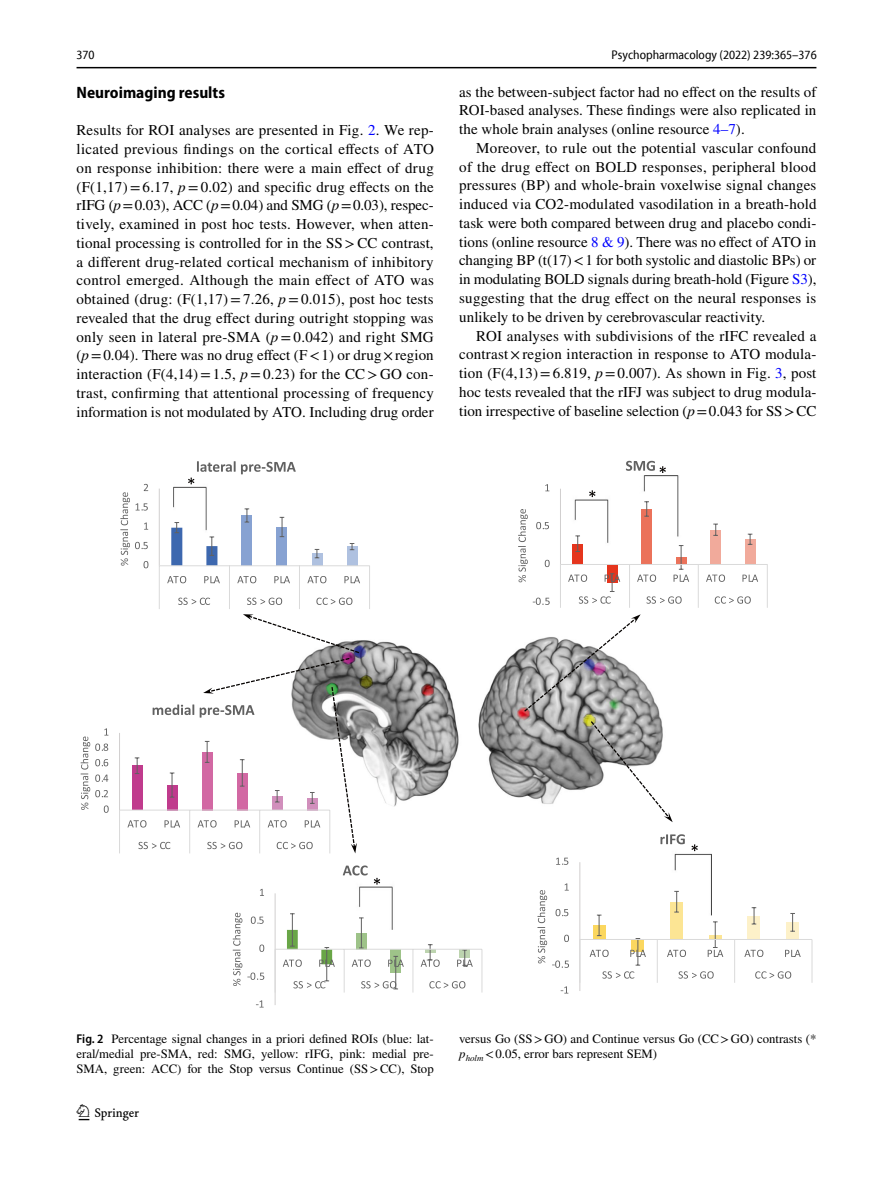
<style>
.page{position:relative;width:893px;height:1187px;background:#fff}
.page>*{position:absolute;margin:0;border:0;box-sizing:border-box;transform-origin:0 0}
.t1{font:22.5px "Springnew Regular 2";color:#000}
.t2{font:700 semi-condensed 16.5px "Myriad Pro";color:#000}
.t3{font:15px/18.8px "STIX";color:#000;text-align:justify}
.t4{font:12.75px/15px "STIX";color:#000;text-align:justify}
.t5{font:semi-condensed 12.75px "Myriad Pro Unic";color:#000}
.s1{color:#00f}
.s2{font-style:italic}
.s3{font-family:"Myriad Pro";font-weight:600;font-stretch:semi-condensed}
</style>
<div class="page">
<hr style="left:77px;top:67px;width:739px;height:1px;background:#000">
<img style="left:189px;top:475px;width:523px;height:454px">
<svg style="left:589px;top:490px;width:6px;height:7px"></svg>
<svg style="left:374px;top:877px;width:6px;height:7px"></svg>
<div style="left:356px;top:932px;width:11px;height:17px;background:#9ec389"></div>
<div style="left:390px;top:949px;width:11px;height:23px;background:#9ec389"></div>
<svg style="left:359px;top:917px;width:5px;height:31px"></svg>
<hr style="left:275px;top:893px;width:1px;height:112px;background:#d1cfcf">
<hr style="left:275px;top:948px;width:207px;height:1px;background:#dadada">
<svg style="left:275px;top:949px;width:1px;height:43px"></svg>
<svg style="left:344px;top:949px;width:1px;height:43px"></svg>
<svg style="left:413px;top:949px;width:1px;height:43px"></svg>
<svg style="left:482px;top:949px;width:1px;height:43px"></svg>
<svg style="left:256px;top:1000px;width:8px;height:7px"></svg>
<svg style="left:260px;top:888px;width:4px;height:7px"></svg>
<svg style="left:421px;top:944px;width:19px;height:22px"></svg>
<svg style="left:457px;top:949px;width:16px;height:17px"></svg>
<svg style="left:283px;top:913px;width:52px;height:75px"></svg>
<svg style="left:352px;top:955px;width:52px;height:34px"></svg>
<svg style="left:429px;top:981px;width:36px;height:7px"></svg>
<svg style="left:233px;top:912px;width:31px;height:73px"></svg>
<svg style="left:343px;top:865px;width:25px;height:10px"></svg>
<svg style="left:691px;top:844px;width:7px;height:7px"></svg>
<hr style="left:159px;top:565px;width:211px;height:1px;background:#dadada">
<svg style="left:369px;top:565px;width:1px;height:44px"></svg>
<svg style="left:81px;top:728px;width:28px;height:84px"></svg>
<svg style="left:119px;top:461px;width:241px;height:392px"></svg>
<div style="left:572px;top:543px;width:11px;height:21px;background:#e5351d"></div>
<div style="left:607px;top:564px;width:11px;height:18px;background:#e5351d"></div>
<div style="left:641px;top:509px;width:11px;height:55px;background:#eb725a"></div>
<div style="left:710px;top:529px;width:11px;height:35px;background:#f1aa9b"></div>
<div style="left:745px;top:539px;width:10px;height:25px;background:#f1aa9b"></div>
<svg style="left:575px;top:535px;width:5px;height:17px"></svg>
<svg style="left:644px;top:501px;width:5px;height:16px"></svg>
<svg style="left:713px;top:523px;width:5px;height:13px"></svg>
<svg style="left:748px;top:533px;width:4px;height:12px"></svg>
<hr style="left:560px;top:488px;width:1px;height:114px;background:#d1cfcf">
<hr style="left:560px;top:564px;width:207px;height:1px;background:#dadada">
<svg style="left:629px;top:565px;width:1px;height:42px"></svg>
<svg style="left:698px;top:565px;width:1px;height:42px"></svg>
<svg style="left:767px;top:564px;width:1px;height:43px"></svg>
<svg style="left:533px;top:597px;width:17px;height:8px"></svg>
<svg style="left:545px;top:559px;width:5px;height:8px"></svg>
<svg style="left:536px;top:522px;width:13px;height:7px"></svg>
<svg style="left:545px;top:484px;width:4px;height:7px"></svg>
<svg style="left:637px;top:574px;width:19px;height:8px"></svg>
<svg style="left:673px;top:545px;width:16px;height:36px"></svg>
<svg style="left:706px;top:574px;width:19px;height:8px"></svg>
<svg style="left:742px;top:574px;width:16px;height:7px"></svg>
<svg style="left:568px;top:573px;width:52px;height:30px"></svg>
<svg style="left:646px;top:596px;width:36px;height:7px"></svg>
<svg style="left:715px;top:596px;width:36px;height:7px"></svg>
<svg style="left:518px;top:509px;width:10px;height:73px"></svg>
<svg style="left:626px;top:461px;width:40px;height:12px"></svg>
<svg style="left:524px;top:614px;width:117px;height:97px"></svg>
<div style="left:593px;top:925px;width:12px;height:14px;background:#fbd75f"></div>
<div style="left:670px;top:901px;width:13px;height:38px;background:#fce594"></div>
<div style="left:748px;top:915px;width:12px;height:24px;background:#fdf1c9"></div>
<div style="left:787px;top:922px;width:12px;height:17px;background:#fdf1c9"></div>
<svg style="left:597px;top:914px;width:4px;height:22px"></svg>
<svg style="left:674px;top:890px;width:5px;height:22px"></svg>
<svg style="left:752px;top:907px;width:4px;height:17px"></svg>
<svg style="left:790px;top:913px;width:5px;height:18px"></svg>
<hr style="left:579px;top:862px;width:1px;height:128px;background:#d1cfcf">
<hr style="left:580px;top:939px;width:232px;height:1px;background:#dadada">
<svg style="left:579px;top:939px;width:1px;height:43px"></svg>
<svg style="left:657px;top:940px;width:1px;height:42px"></svg>
<svg style="left:734px;top:940px;width:1px;height:42px"></svg>
<svg style="left:812px;top:939px;width:1px;height:43px"></svg>
<svg style="left:561px;top:986px;width:7px;height:7px"></svg>
<svg style="left:556px;top:857px;width:12px;height:7px"></svg>
<svg style="left:590px;top:949px;width:19px;height:7px"></svg>
<svg style="left:630px;top:938px;width:16px;height:27px"></svg>
<svg style="left:667px;top:949px;width:19px;height:7px"></svg>
<svg style="left:708px;top:921px;width:15px;height:35px"></svg>
<svg style="left:744px;top:949px;width:19px;height:7px"></svg>
<svg style="left:785px;top:949px;width:16px;height:7px"></svg>
<svg style="left:602px;top:971px;width:32px;height:7px"></svg>
<svg style="left:678px;top:971px;width:36px;height:7px"></svg>
<svg style="left:755px;top:971px;width:36px;height:7px"></svg>
<svg style="left:537px;top:883px;width:32px;height:84px"></svg>
<svg style="left:660px;top:834px;width:25px;height:10px"></svg>
<svg style="left:591px;top:721px;width:82px;height:101px"></svg>
<p class="t5" style="left:76px;top:50px;width:20px">370</p>
<p class="t5" style="left:612px;top:50px;width:207px">Psychopharmacology (2022) 239:365–376</p>
<p class="t2" style="left:77px;top:83px;width:150px">Neuroimaging results</p>
<p class="t3" style="left:77px;top:122px;width:359px">Results for ROI analyses are presented in Fig. <span class="s1">2</span>. We rep&shy;licated previous findings on the cortical effects of ATO on response inhibition: there were a main effect of drug (F(1,17)=6.17, <span class="s2">p</span>=0.02) and specific drug effects on the rIFG (<span class="s2">p</span>=0.03), ACC (<span class="s2">p</span>=0.04) and SMG (<span class="s2">p</span>=0.03), respec&shy;tively, examined in post hoc tests. However, when atten&shy;tional processing is controlled for in the SS&gt;CC contrast, a different drug-related cortical mechanism of inhibitory control emerged. Although the main effect of ATO was obtained (drug: (F(1,17)=7.26, <span class="s2">p</span>=0.015), post hoc tests revealed that the drug effect during outright stopping was only seen in lateral pre-SMA (<span class="s2">p</span>=0.042) and right SMG (<span class="s2">p</span>=0.04). There was no drug effect (F&lt;1) or drug×region interaction (F(4,14)=1.5, <span class="s2">p</span>=0.23) for the CC&gt; GO con&shy;trast, confirming that attentional processing of frequency information is not modulated by ATO. Including drug order</p>
<p class="t3" style="left:459px;top:83px;width:359px">as the between-subject factor had no effect on the results of ROI-based analyses. These findings were also replicated in the whole brain analyses (online resource <span class="s1">4–7</span>).</p>
<p class="t3" style="left:459px;top:139px;width:359px;text-indent:17px">Moreover, to rule out the potential vascular confound of the drug effect on BOLD responses, peripheral blood pressures (BP) and whole-brain voxelwise signal changes induced via CO2-modulated vasodilation in a breath-hold task were both compared between drug and placebo condi&shy;tions (online resource <span class="s1">8 &amp; 9</span>). There was no effect of ATO in changing BP (t(17)&lt;1 for both systolic and diastolic BPs) or in modulating BOLD signals during breath-hold (Figure <span class="s1">S3</span>), suggesting that the drug effect on the neural responses is unlikely to be driven by cerebrovascular reactivity.</p>
<p class="t3" style="left:459px;top:327px;width:359px;text-indent:17px">ROI analyses with subdivisions of the rIFC revealed a contrast×region interaction in response to ATO modula&shy;tion (F(4,13)=6.819, <span class="s2">p</span>=0.007). As shown in Fig. <span class="s1">3</span>, post hoc tests revealed that the rIFJ was subject to drug modula&shy;tion irrespective of baseline selection (<span class="s2">p</span>=0.043 for SS&gt;CC</p>
<p class="t4" style="left:77px;top:1031px;width:359px"><span class="s3">Fig. 2</span> Percentage signal changes in a priori defined ROIs (blue: lat&shy;eral/medial pre-SMA, red: SMG, yellow: rIFG, pink: medial pre-SMA, green: ACC) for the Stop versus Continue (SS&gt;CC), Stop</p>
<p class="t4" style="left:459px;top:1031px;width:359px">versus Go (SS&gt;GO) and Continue versus Go (CC&gt;GO) contrasts (* <span class="s2">p</span><sub>holm</sub> &lt;0.05, error bars represent SEM)</p>
<h1 class="t1" style="left:79px;top:1104px;width:62px">1 3</h1>
</div>
